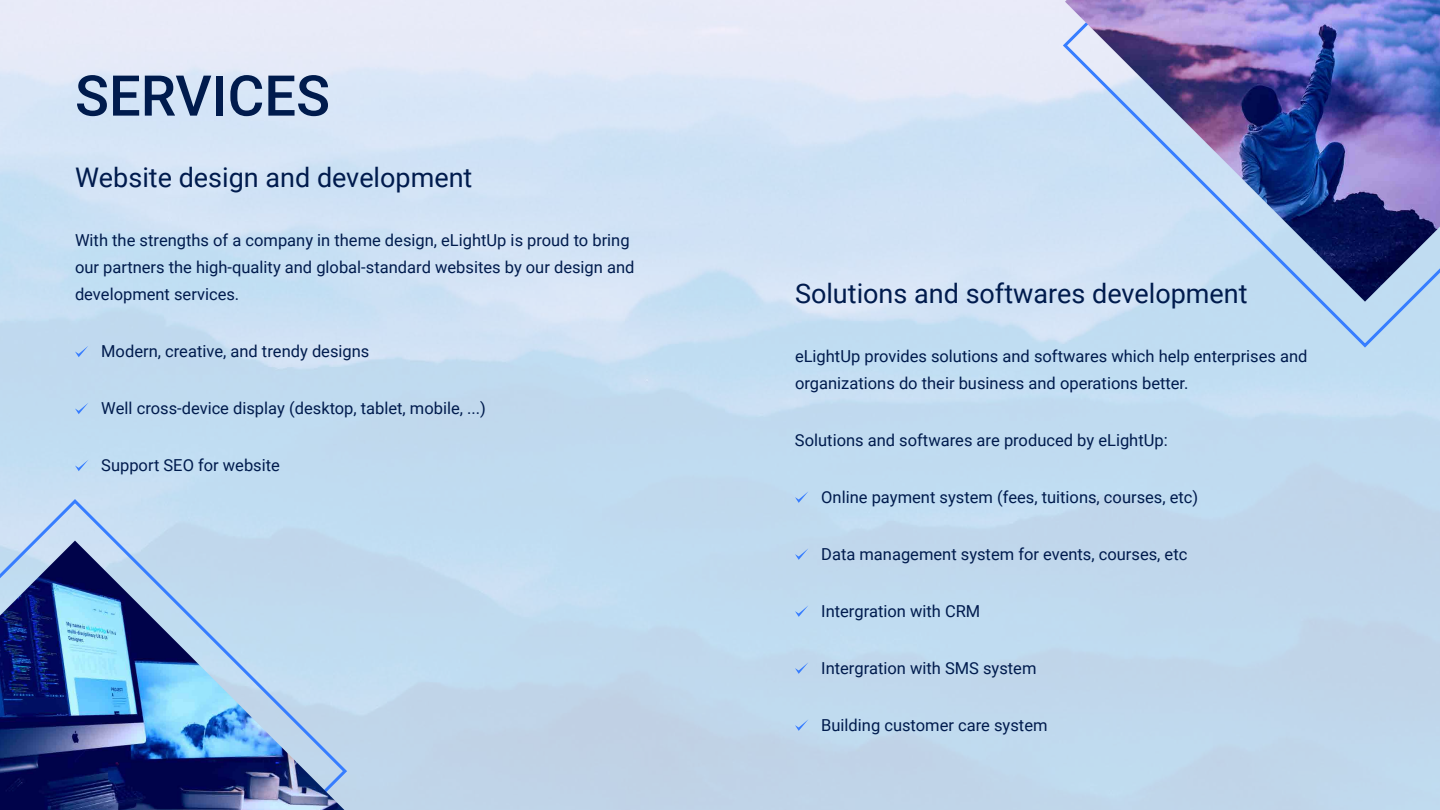
<style>
.page{position:relative;width:1440px;height:810px;background:#fff}
.page>*{position:absolute;margin:0;border:0;box-sizing:border-box;transform-origin:0 0}
.t1{font:500 56.25px "Roboto";color:#001b4d}
.t2{font:27px "Roboto";color:#001b4d}
.t3{font:16.5px/27px "Roboto";color:#001b4d}
</style>
<div class="page">
<svg style="left:1061px;top:0;width:379px;height:350px;background:#c0dbf2"></svg>
<img style="left:1065px;top:0;width:375px;height:302px">
<svg style="left:0;top:497px;width:349px;height:313px;background:#c2dbf2"></svg>
<img style="left:0;top:541px;width:344px;height:269px">
<svg style="left:795px;top:491px;width:14px;height:12px"></svg>
<svg style="left:795px;top:548px;width:14px;height:12px"></svg>
<svg style="left:795px;top:605px;width:14px;height:12px"></svg>
<svg style="left:795px;top:662px;width:14px;height:12px"></svg>
<svg style="left:795px;top:719px;width:14px;height:12px"></svg>
<svg style="left:75px;top:346px;width:13px;height:11px"></svg>
<svg style="left:75px;top:403px;width:13px;height:11px"></svg>
<svg style="left:75px;top:460px;width:13px;height:11px"></svg>
<h1 class="t1" style="left:75px;top:56px;width:257px">SERVICES</h1>
<h2 class="t2" style="left:75px;top:159px;width:399px">Website design and development</h2>
<p class="t3" style="left:75px;top:226px;width:561px">With the strengths of a company in theme design, eLightUp is proud to bring our partners the high-quality and global-standard websites by our design and development services.</p>
<p class="t3" style="left:101px;top:337px;width:270px">Modern, creative, and trendy designs</p>
<p class="t3" style="left:101px;top:394px;width:386px">Well cross-device display (desktop, tablet, mobile, ...)</p>
<p class="t3" style="left:101px;top:451px;width:180px">Support SEO for website</p>
<h2 class="t2" style="left:795px;top:274px;width:454px">Solutions and softwares development</h2>
<p class="t3" style="left:795px;top:342px;width:514px">eLightUp provides solutions and softwares which help enterprises and organizations do their business and operations better.</p>
<p class="t3" style="left:795px;top:426px;width:374px">Solutions and softwares are produced by eLightUp:</p>
<p class="t3" style="left:821px;top:483px;width:379px">Online payment system (fees, tuitions, courses, etc)</p>
<p class="t3" style="left:821px;top:540px;width:368px">Data management system for events, courses, etc</p>
<p class="t3" style="left:821px;top:597px;width:161px">Intergration with CRM</p>
<p class="t3" style="left:821px;top:654px;width:217px">Intergration with SMS system</p>
<p class="t3" style="left:821px;top:711px;width:228px">Building customer care system</p>
</div>
